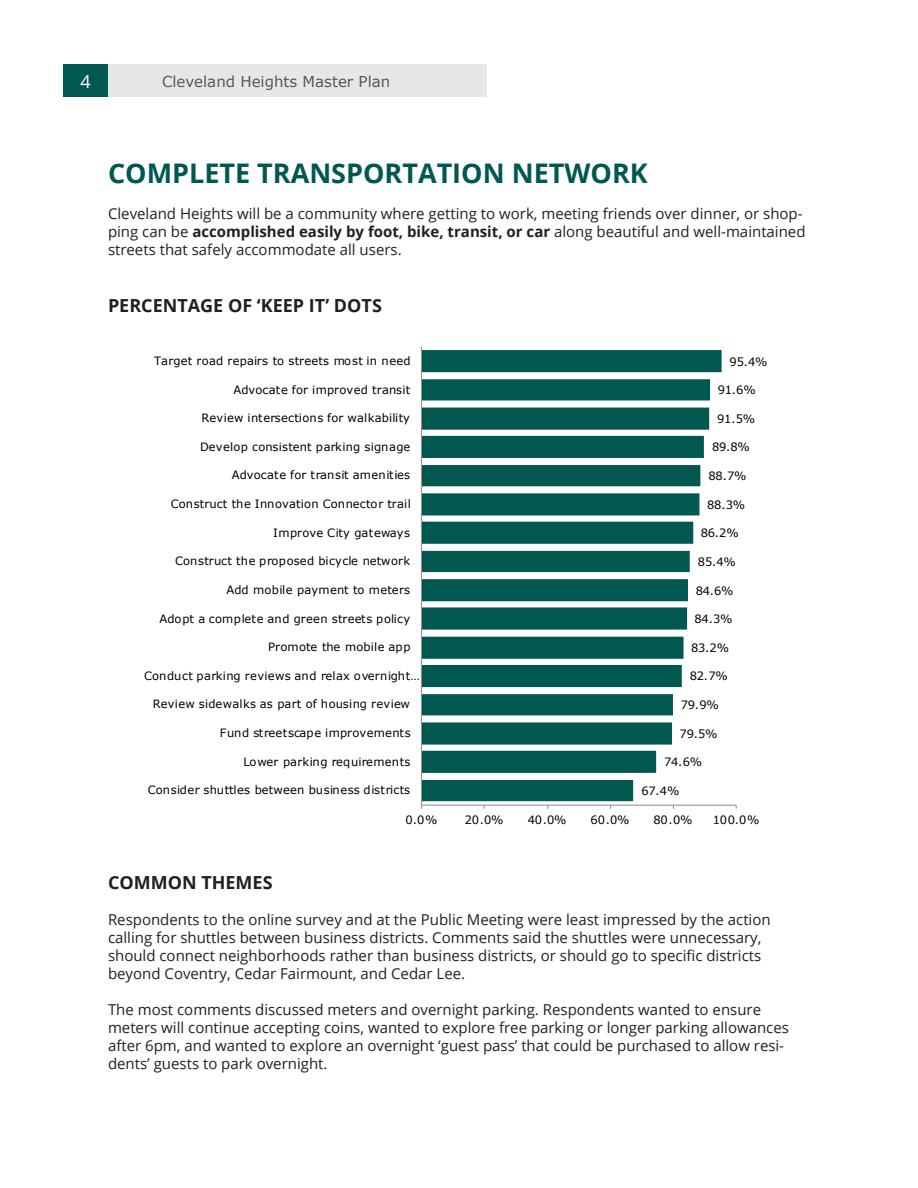
<style>
.page{position:relative;width:918px;height:1188px;background:#fff}
.page>*{position:absolute;margin:0;border:0;box-sizing:border-box;transform-origin:0 0}
.Vision_Description{font:700 27px "Open Sans";color:#015850}
.Sub_Sub_Header_LJ__1{font:700 18px "Open Sans";color:#231f20}
.t1{font:18px "Open Sans";color:#fff}
.Body__1_Col{font:15px/18px "Open Sans";color:#231f20}
.t2{font:15px "Verdana";color:#57585a}
.t3{font:11.55px "Verdana";letter-spacing:.015em;color:#000}
.s1{font-weight:700}
</style>
<div class="page">
<div style="left:108px;top:65px;width:379px;height:32px;background:#e6e7e9"></div>
<div style="left:63px;top:65px;width:45px;height:32px;background:#015850"></div>
<svg style="left:422px;top:350px;width:300px;height:451px;fill:#015850"></svg>
<hr style="left:421px;top:805px;width:315px;height:1px;background:#898989">
<hr style="left:421px;top:347px;width:1px;height:458px;background:#898989">
<p class="t1" style="left:80px;top:69px;width:12px">4</p>
<p class="t2" style="left:162px;top:71px;width:230px">Cleveland Heights Master Plan</p>
<p class="Vision_Description" style="left:108px;top:154px;width:541px">COMPLETE TRANSPORTATION NETWORK</p>
<p class="Body__1_Col" style="left:108px;top:204px;width:699px">Cleveland Heights will be a community where getting to work, meeting friends over dinner, or shop&shy;ping can be <span class="s1">accomplished easily by foot, bike, transit, or car</span> along beautiful and well-maintained streets that safely accommodate all users.</p>
<p class="Sub_Sub_Header_LJ__1" style="left:108px;top:293px;width:275px">PERCENTAGE OF ‘KEEP IT’ DOTS</p>
<p class="t3" style="left:154px;top:353px;width:258px">Target road repairs to streets most in need</p>
<p class="t3" style="left:730px;top:353px;width:40px">95.4%</p>
<p class="t3" style="left:233px;top:381px;width:178px">Advocate for improved transit</p>
<p class="t3" style="left:718px;top:382px;width:40px">91.6%</p>
<p class="t3" style="left:202px;top:410px;width:210px">Review intersections for walkability</p>
<p class="t3" style="left:717px;top:411px;width:40px">91.5%</p>
<p class="t3" style="left:200px;top:439px;width:212px">Develop consistent parking signage</p>
<p class="t3" style="left:712px;top:439px;width:40px">89.8%</p>
<p class="t3" style="left:232px;top:467px;width:180px">Advocate for transit amenities</p>
<p class="t3" style="left:709px;top:468px;width:40px">88.7%</p>
<p class="t3" style="left:171px;top:496px;width:242px">Construct the Innovation Connector trail</p>
<p class="t3" style="left:707px;top:497px;width:40px">88.3%</p>
<p class="t3" style="left:273px;top:525px;width:138px">Improve City gateways</p>
<p class="t3" style="left:701px;top:525px;width:40px">86.2%</p>
<p class="t3" style="left:175px;top:553px;width:236px">Construct the proposed bicycle network</p>
<p class="t3" style="left:698px;top:554px;width:40px">85.4%</p>
<p class="t3" style="left:227px;top:582px;width:185px">Add mobile payment to meters</p>
<p class="t3" style="left:696px;top:582px;width:40px">84.6%</p>
<p class="t3" style="left:159px;top:610px;width:252px">Adopt a complete and green streets policy</p>
<p class="t3" style="left:695px;top:611px;width:40px">84.3%</p>
<p class="t3" style="left:268px;top:639px;width:144px">Promote the mobile app</p>
<p class="t3" style="left:691px;top:640px;width:40px">83.2%</p>
<p class="t3" style="left:144px;top:668px;width:277px">Conduct parking reviews and relax overnight…</p>
<p class="t3" style="left:690px;top:668px;width:40px">82.7%</p>
<p class="t3" style="left:153px;top:696px;width:258px">Review sidewalks as part of housing review</p>
<p class="t3" style="left:681px;top:697px;width:40px">79.9%</p>
<p class="t3" style="left:220px;top:725px;width:192px">Fund streetscape improvements</p>
<p class="t3" style="left:680px;top:725px;width:40px">79.5%</p>
<p class="t3" style="left:243px;top:753px;width:168px">Lower parking requirements</p>
<p class="t3" style="left:664px;top:754px;width:40px">74.6%</p>
<p class="t3" style="left:148px;top:782px;width:264px">Consider shuttles between business districts</p>
<p class="t3" style="left:641px;top:783px;width:40px">67.4%</p>
<p class="t3" style="left:406px;top:812px;width:33px">0.0%</p>
<p class="t3" style="left:465px;top:812px;width:40px">20.0%</p>
<p class="t3" style="left:528px;top:812px;width:40px">40.0%</p>
<p class="t3" style="left:591px;top:812px;width:40px">60.0%</p>
<p class="t3" style="left:654px;top:812px;width:40px">80.0%</p>
<p class="t3" style="left:713px;top:812px;width:48px">100.0%</p>
<p class="Sub_Sub_Header_LJ__1" style="left:108px;top:870px;width:166px">COMMON THEMES</p>
<p class="Body__1_Col" style="left:108px;top:910px;width:664px">Respondents to the online survey and at the Public Meeting were least impressed by the action calling for shuttles between business districts. Comments said the shuttles were unnecessary, should connect neighborhoods rather than business districts, or should go to specific districts beyond Coventry, Cedar Fairmount, and Cedar Lee.</p>
<p class="Body__1_Col" style="left:108px;top:1000px;width:683px">The most comments discussed meters and overnight parking. Respondents wanted to ensure meters will continue accepting coins, wanted to explore free parking or longer parking allowances after 6pm, and wanted to explore an overnight ‘guest pass’ that could be purchased to allow resi&shy;dents’ guests to park overnight.</p>
</div>
